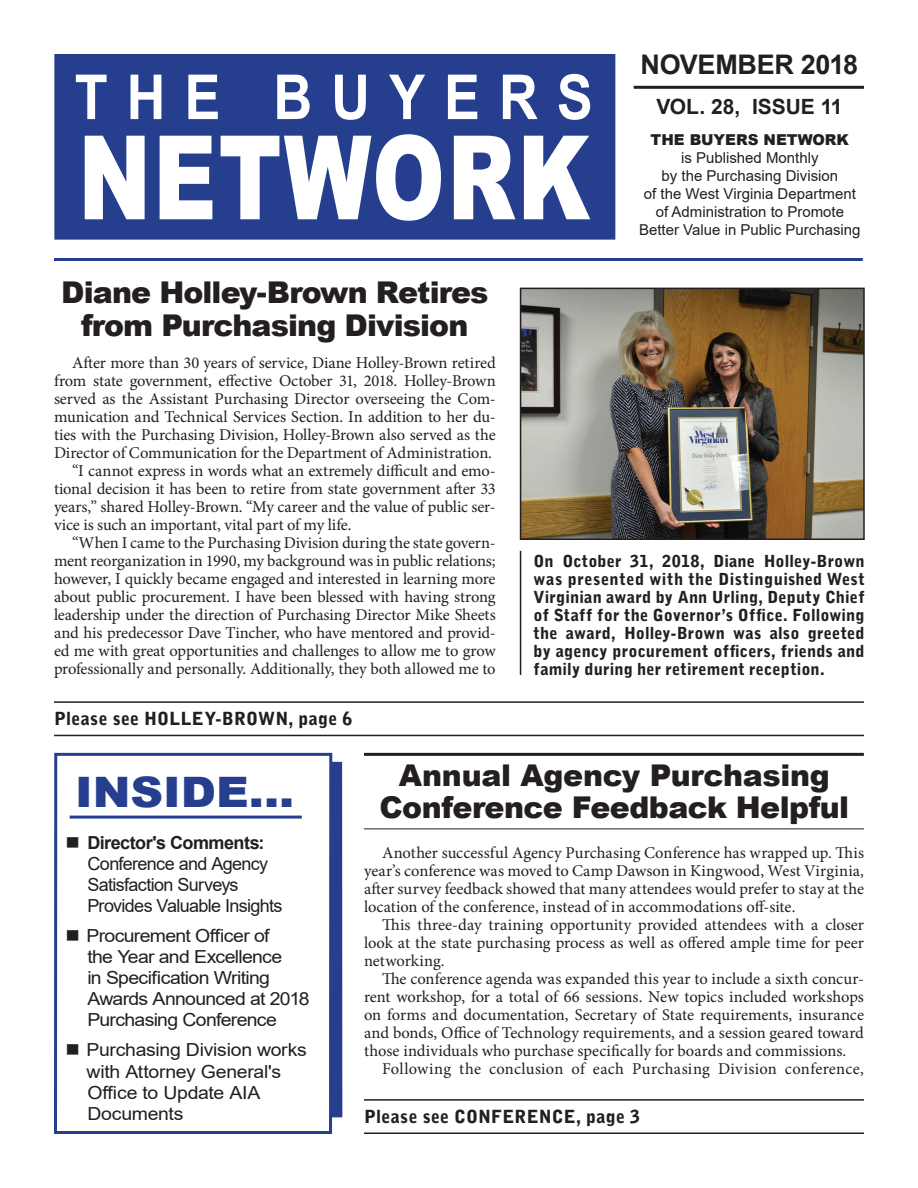
<style>
.page{position:relative;width:918px;height:1188px;background:#fff}
.page>*{position:absolute;margin:0;border:0;box-sizing:border-box;transform-origin:0 0}
.t1{font:900 116.85px "Arial";letter-spacing:.025em;color:#fff;scale:.75 1}
.t2{font:700 62.1px "Arial";letter-spacing:.35em;color:#fff;scale:.87 1}
.t3{font:900 42px "Arial";color:#253f8e;scale:1.08 1}
.t4{font:900 30px/31.5px "Arial";letter-spacing:-.025em;color:#231f20;text-align:center}
.t5{font:700 27px "Arial";letter-spacing:-.015em;color:#231f20}
.t6{font:700 21px "Arial";color:#231f20}
.t7{font:18px/21px "Arial";letter-spacing:-.035em;color:#231f20;scale:1.08 1}
.t8{font:18px/21px "Arial";letter-spacing:-.035em;color:#231f20}
.t9{font:18px/21.5px "Arial";letter-spacing:-.015em;color:#231f20;scale:1.08 1}
.t10{font:900 18px "Bell Gothic Std";letter-spacing:.01em;color:#231f20}
.t11{font:16.5px/18px "Minion Pro";letter-spacing:-.005em;color:#231f20;text-align:justify}
.t12{font:900 16.5px/18px "Bell Gothic Std";letter-spacing:.01em;color:#231f20;text-align:justify}
.t13{font:16.5px "Minion Pro";letter-spacing:.015em;color:#231f20}
.t14{font:15px/18px "Arial";color:#231f20;text-align:center}
.t15{font:900 15px "Arial";color:#231f20}
.s1{font-weight:700}
</style>
<div class="page">
<div style="left:54px;top:54px;width:561px;height:186px;background:#253f8e"></div>
<hr style="left:54px;top:258px;width:809px;height:3px;background:#253f8e">
<hr style="left:634px;top:86px;width:230px;height:3px;background:#231f20">
<div style="left:64px;top:763px;width:277px;height:353px;background:#253f8e"></div>
<div style="left:56px;top:754px;width:275px;height:378px;background:#fff"></div>
<div style="left:54px;top:753px;width:278px;height:381px;border:3px solid #253f8e"></div>
<hr style="left:70px;top:816px;width:232px;height:3px;background:#253f8e">
<hr style="left:364px;top:1099px;width:500px;height:2px;background:#231f20">
<hr style="left:364px;top:1132px;width:500px;height:2px;background:#231f20">
<hr style="left:54px;top:701px;width:810px;height:2px;background:#231f20">
<hr style="left:54px;top:735px;width:810px;height:1px;background:#231f20">
<hr style="left:364px;top:753px;width:500px;height:3px;background:#231f20">
<hr style="left:364px;top:828px;width:500px;height:1px;background:#231f20">
<hr style="left:520px;top:551px;width:1px;height:124px;background:#231f20">
<img style="left:523px;top:291px;width:339px;height:246px">
<div style="left:520px;top:288px;width:345px;height:252px;border:2px solid #231f20"></div>
<h2 class="t2" style="left:75px;top:54px;width:597px">THE BUYERS</h2>
<h1 class="t1" style="left:78px;top:93px;width:684px">NETWORK</h1>
<h3 class="t4" style="left:61px;top:275px;width:429px;line-height:33px">Diane Holley-Brown Retires from Purchasing Division</h3>
<h3 class="t5" style="left:641px;top:45px;width:219px">NOVEMBER 2018</h3>
<p class="t6" style="left:656px;top:92px;width:187px">VOL. 28, ISSUE 11</p>
<p class="t15" style="left:651px;top:129px;width:200px">THE BUYERS NETWORK</p>
<p class="t14" style="left:639px;top:149px;width:223px">is Published Monthly<br>by the Purchasing Division<br>of the West Virginia Department of Administration to Promote<br>Better Value in Public Purchasing</p>
<p class="t11" style="left:72px;top:354px;width:425px">After more than 30 years of service, Diane Holley-Brown retired</p>
<p class="t11" style="left:54px;top:372px;width:443px">from state government, effective October 31, 2018. Holley-Brown</p>
<p class="t11" style="left:54px;top:390px;width:443px">served as the Assistant Purchasing Director overseeing the Com-</p>
<p class="t11" style="left:54px;top:408px;width:443px">munication and Technical Services Section. In addition to her du-</p>
<p class="t11" style="left:54px;top:426px;width:443px">ties with the Purchasing Division, Holley-Brown also served as the</p>
<p class="t11" style="left:54px;top:444px;width:440px">Director of Communication for the Department of Administration.</p>
<p class="t11" style="left:72px;top:462px;width:425px">“I cannot express in words what an extremely difficult and emo-</p>
<p class="t11" style="left:54px;top:480px;width:443px">tional decision it has been to retire from state government after 33</p>
<p class="t11" style="left:54px;top:498px;width:443px">years,” shared Holley-Brown. “My career and the value of public ser-</p>
<p class="t11" style="left:54px;top:516px;width:299px">vice is such an important, vital part of my life.</p>
<p class="t11" style="left:72px;top:534px;width:425px">“When I came to the Purchasing Division during the state govern-</p>
<p class="t11" style="left:54px;top:552px;width:443px">ment reorganization in 1990, my background was in public relations;</p>
<p class="t11" style="left:54px;top:570px;width:443px">however, I quickly became engaged and interested in learning more</p>
<p class="t11" style="left:54px;top:588px;width:443px">about public procurement. I have been blessed with having strong</p>
<p class="t11" style="left:54px;top:606px;width:443px">leadership under the direction of Purchasing Director Mike Sheets</p>
<p class="t11" style="left:54px;top:624px;width:443px">and his predecessor Dave Tincher, who have mentored and provid-</p>
<p class="t11" style="left:54px;top:642px;width:443px">ed me with great opportunities and challenges to allow me to grow</p>
<p class="t11" style="left:54px;top:660px;width:443px">professionally and personally. Additionally, they both allowed me to</p>
<p class="t10" style="left:54px;top:708px;width:300px">Please see HOLLEY-BROWN, page 6</p>
<p class="t12" style="left:534px;top:552px;width:333px">On October 31, 2018, Diane Holley-Brown was presented with the Distinguished West Virginian award by Ann Urling, Deputy Chief of Staff for the Governor’s Office. Following the award, Holley-Brown was also greeted by agency procurement officers, friends and family during her retirement reception.</p>
<h3 class="t3" style="left:75px;top:762px;width:204px">INSIDE...</h3>
<p class="t8" style="left:87px;top:832px;width:197px;text-indent:-22px">■ <span class="s1">Director's Comments:<br></span>Conference and Agency<br>Satisfaction Surveys<br>Provides Valuable Insights</p>
<p class="t7" style="left:87px;top:925px;width:207px;text-indent:-22px">■ Procurement Officer of<br>the Year and Excellence<br>in Specification Writing<br>Awards Announced at 2018<br>Purchasing Conference</p>
<p class="t9" style="left:87px;top:1038px;width:205px;text-indent:-21px">■ Purchasing Division works with Attorney General's<br>Office to Update AIA<br>Documents</p>
<h3 class="t4" style="left:379px;top:759px;width:471px">Annual Agency Purchasing<br>Conference Feedback Helpful</h3>
<p class="t11" style="left:364px;top:844px;width:502px;text-indent:18px">Another successful Agency Purchasing Conference has wrapped up. This year’s conference was moved to Camp Dawson in Kingwood, West Virginia, after survey feedback showed that many attendees would prefer to stay at the location of the conference, instead of in accommodations off-site.</p>
<p class="t11" style="left:364px;top:916px;width:502px;text-indent:18px">This three-day training opportunity provided attendees with a closer look at the state purchasing process as well as offered ample time for peer networking.</p>
<p class="t11" style="left:364px;top:970px;width:502px;text-indent:18px">The conference agenda was expanded this year to include a sixth concur&shy;rent workshop, for a total of 66 sessions. New topics included workshops on forms and documentation, Secretary of State requirements, insurance and bonds, Office of Technology requirements, and a session geared toward those individuals who purchase specifically for boards and commissions.</p>
<p class="t13" style="left:382px;top:1058px;width:484px">Following the conclusion of each Purchasing Division conference,</p>
<p class="t10" style="left:364px;top:1106px;width:278px">Please see CONFERENCE, page 3</p>
</div>
